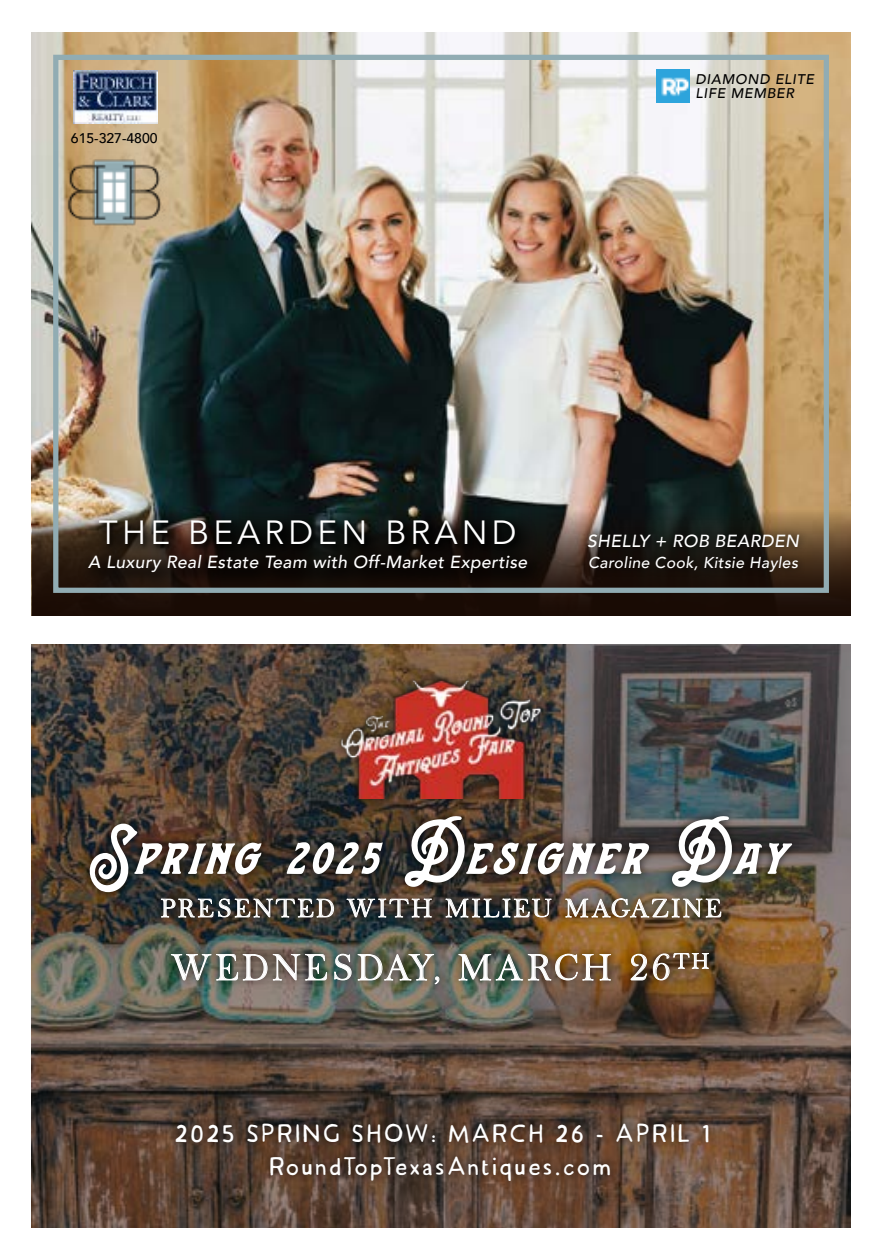
<style>
.page{position:relative;width:882px;height:1260px;background:#fff}
.page>*{position:absolute;margin:0;border:0;box-sizing:border-box;transform-origin:0 0}
.t1{font:56px "Stranger Script Caps";letter-spacing:.05em;color:#fff}
.t2{font:35px "Abiding Love Serif";letter-spacing:.075em;color:#fff}
.t3{font:33.25px "Avenir LT Std";letter-spacing:.13em;color:#fff}
.t4{font:700 25.2px "TC Jimmy Sans Pro";letter-spacing:.045em;color:#fff}
.t5{font:700 25.03px "TC Jimmy Sans Pro";letter-spacing:.07em;color:#fff}
.t6{font:24.5px "Abiding Love Serif";letter-spacing:.07em;color:#fff}
.t7{font:italic 500 17.5px "Avenir";letter-spacing:.02em;color:#fff}
.t8{font:italic 500 15.75px "Avenir";letter-spacing:.02em;color:#fff}
.t9{font:italic 500 14px/14.9px "Avenir";letter-spacing:.05em;color:#000}
.t10{font:500 14px "Avenir";color:#000}
</style>
<div class="page">
<img style="left:32px;top:644px;width:819px;height:583px">
<div style="left:163px;top:944px;width:554px;height:48px;background:#000;opacity:.75"></div>
<div style="left:153px;top:889px;width:577px;height:38px;background:#000;opacity:.75"></div>
<div style="left:81px;top:807px;width:719px;height:94px;background:#000;opacity:.75"></div>
<div style="left:262px;top:1148px;width:356px;height:41px;background:#000;opacity:.75"></div>
<div style="left:168px;top:1114px;width:549px;height:37px;background:#000;opacity:.75"></div>
<div style="left:333px;top:672px;width:216px;height:135px;background:#000;opacity:.75"></div>
<img style="left:330px;top:660px;width:222px;height:138px">
<img style="left:32px;top:32px;width:819px;height:478px">
<svg style="left:32px;top:510px;width:819px;height:105px;background:#302217"></svg>
<div style="left:53px;top:55px;width:776px;height:538px;border:5px solid #91acb3"></div>
<img style="left:73px;top:71px;width:85px;height:53px">
<img style="left:657px;top:69px;width:32px;height:33px">
<div style="left:580px;top:526px;width:228px;height:55px;background:#000;opacity:.75"></div>
<img style="left:55px;top:152px;width:119px;height:79px">
<div style="left:77px;top:510px;width:472px;height:85px;background:#000;opacity:.75"></div>
<div style="left:97px;top:519px;width:424px;height:32px;background:#000;opacity:.75"></div>
<p class="t10" style="left:71px;top:126px;width:88px">615-327-4800</p>
<p class="t9" style="left:696px;top:71px;width:120px">DIAMOND ELITE<br>LIFE MEMBER</p>
<h3 class="t3" style="left:99px;top:514px;width:419px">THE BEARDEN BRAND</h3>
<p class="t7" style="left:88px;top:552px;width:441px">A Luxury Real Estate Team with Off-Market Expertise</p>
<p class="t7" style="left:587px;top:531px;width:213px">SHELLY + ROB BEARDEN</p>
<p class="t8" style="left:588px;top:553px;width:211px">Caroline Cook, Kitsie Hayles</p>
<h1 class="t1" style="left:90px;top:808px;width:704px">Spring 2025 Designer Day</h1>
<h3 class="t6" style="left:160px;top:894px;width:563px">PRESENTED WITH MILIEU MAGAZINE</h3>
<h2 class="t2" style="left:171px;top:947px;width:540px">WEDNESDAY, MARCH 26<sup>TH</sup></h2>
<h3 class="t5" style="left:173px;top:1118px;width:537px">2025 SPRING SHOW: MARCH 26 - APRIL 1</h3>
<h3 class="t4" style="left:268px;top:1151px;width:344px">RoundTopTexasAntiques.com</h3>
</div>
